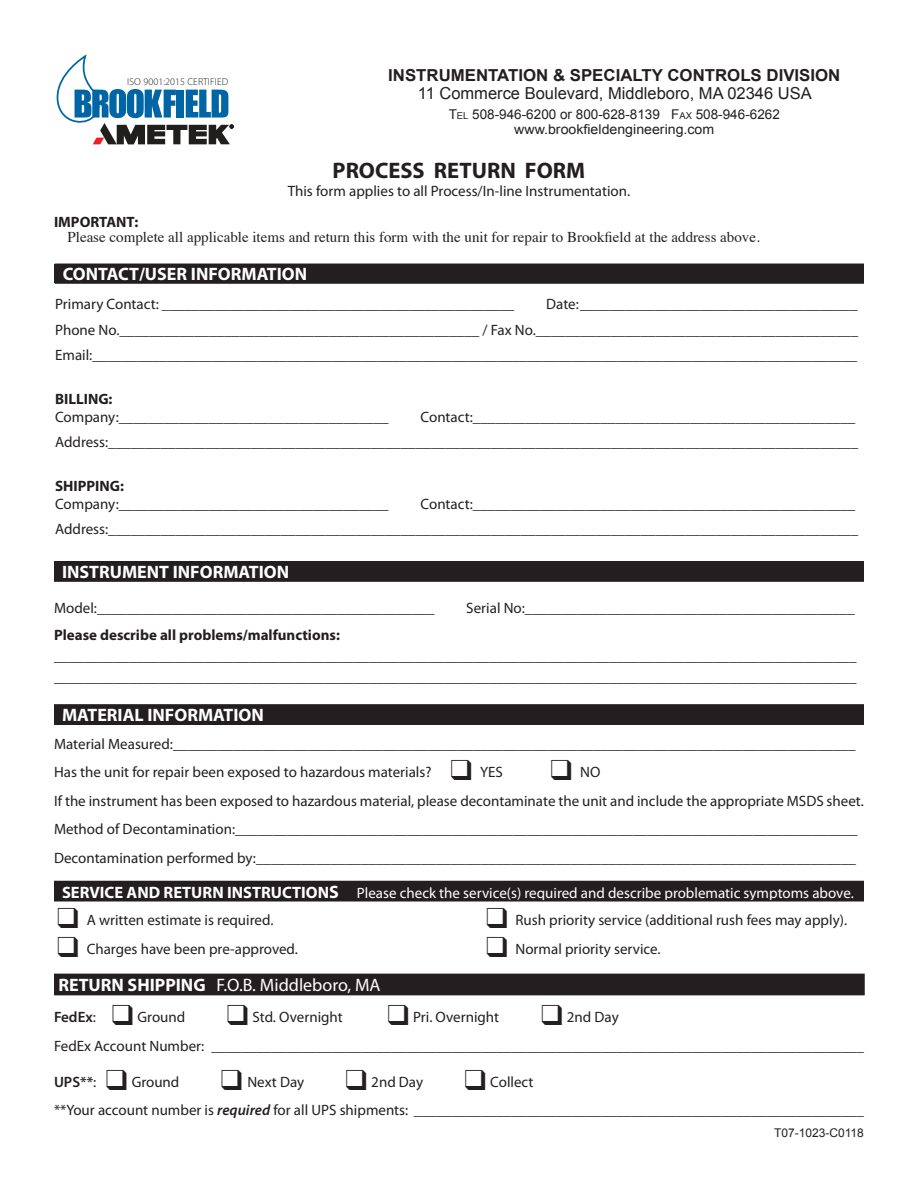
<style>
.page{position:relative;width:918px;height:1188px;background:#fff}
.page>*{position:absolute;margin:0;border:0;box-sizing:border-box;transform-origin:0 0}
.t1{font:700 22.5px "Myriad Pro";color:#231f20}
.t2{font:700 18px "Myriad Pro";color:#fff}
.t3{font:18px "Myriad Pro";color:#fff}
.Subhead_2{font:700 16.5px "Arial";color:#231f20}
.Subhead_2-2{font:16.5px "Arial";color:#231f20}
.Paragraph_Style_1{font:15px "Myriad Pro";color:#231f20}
.t4{font:700 15px "Myriad Pro";color:#231f20}
.t5{font:15px "Times";color:#231f20}
.t6{font:15px "Myriad Pro";color:#fff}
.Subhead_2-3{font:13.5px "Arial";color:#231f20}
.Subhead_2-4{font:13.5px "Arial";color:#231f20;scale:1.05 1}
.t7{font:12px "Arial";color:#231f20}
.t8{font:300 10.05px "Myriad Pro";letter-spacing:.01em;color:#211e1e}
.s1{font-style:inherit}
.s2{font-size:9.45px}
.s3{font-weight:700;font-size:16.5px}
.s4{font-weight:700;font-size:18px}
.s5{font-weight:700}
.s6{font-weight:600}
.s7{font-weight:600;font-style:italic}
</style>
<div class="page">
<svg style="left:57px;top:54px;width:177px;height:90px"></svg>
<div style="left:55px;top:264px;width:808px;height:19px;background:#231f20"></div>
<div style="left:54px;top:264px;width:810px;height:20px;border:2px solid #231f20"></div>
<div style="left:54px;top:562px;width:809px;height:19px;background:#231f20"></div>
<div style="left:53px;top:561px;width:811px;height:21px;border:2px solid #231f20"></div>
<div style="left:54px;top:705px;width:809px;height:19px;background:#231f20"></div>
<div style="left:53px;top:704px;width:811px;height:21px;border:2px solid #231f20"></div>
<div style="left:54px;top:881px;width:809px;height:20px;background:#231f20"></div>
<div style="left:53px;top:881px;width:811px;height:21px;border:2px solid #231f20"></div>
<div style="left:54px;top:974px;width:810px;height:21px;background:#231f20"></div>
<p class="t8" style="left:127px;top:76px;width:103px">ISO 9001:2015 CERTIFIED</p>
<p class="Subhead_2" style="left:388px;top:65px;width:454px">INSTRUMENTATION &amp; SPECIALTY CONTROLS DIVISION</p>
<p class="Subhead_2-2" style="left:418px;top:83px;width:396px">11 Commerce Boulevard, Middleboro, MA 02346 USA</p>
<p class="Subhead_2-3" style="left:449px;top:105px;width:333px"><span class="s1">T</span><span class="s2">EL</span> 508-946-6200 or 800-628-8139 <span class="s1">F</span><span class="s2">AX</span> 508-946-6262</p>
<p class="Subhead_2-4" style="left:514px;top:120px;width:192px">www.brookfieldengineering.com</p>
<p class="t1" style="left:333px;top:156px;width:254px">PROCESS RETURN FORM</p>
<p class="Paragraph_Style_1" style="left:288px;top:182px;width:344px">This form applies to all Process/In-line Instrumentation.</p>
<p class="t4" style="left:54px;top:212px;width:86px">IMPORTANT:</p>
<p class="t5" style="left:68px;top:223px;width:694px">Please complete all applicable items and return this form with the unit for repair to Brookfield at the address above.</p>
<p class="t2" style="left:63px;top:263px;width:246px">CONTACT/USER INFORMATION</p>
<p class="Paragraph_Style_1" style="left:55px;top:295px;width:461px">Primary Contact: _______________________________________________</p>
<p class="Paragraph_Style_1" style="left:546px;top:295px;width:313px">Date:_____________________________________</p>
<p class="Paragraph_Style_1" style="left:55px;top:320px;width:805px">Phone No.________________________________________________ / Fax No.___________________________________________</p>
<p class="Paragraph_Style_1" style="left:55px;top:346px;width:804px">Email:______________________________________________________________________________________________________</p>
<p class="t4" style="left:55px;top:389px;width:59px">BILLING:</p>
<p class="Paragraph_Style_1" style="left:55px;top:407px;width:335px">Company:____________________________________</p>
<p class="Paragraph_Style_1" style="left:421px;top:407px;width:436px">Contact:___________________________________________________</p>
<p class="Paragraph_Style_1" style="left:55px;top:433px;width:805px">Address:____________________________________________________________________________________________________</p>
<p class="t4" style="left:55px;top:476px;width:70px">SHIPPING:</p>
<p class="Paragraph_Style_1" style="left:55px;top:494px;width:335px">Company:____________________________________</p>
<p class="Paragraph_Style_1" style="left:421px;top:494px;width:436px">Contact:___________________________________________________</p>
<p class="Paragraph_Style_1" style="left:55px;top:520px;width:805px">Address:____________________________________________________________________________________________________</p>
<p class="t2" style="left:62px;top:560px;width:229px">INSTRUMENT INFORMATION</p>
<p class="Paragraph_Style_1" style="left:54px;top:599px;width:382px">Model:_____________________________________________</p>
<p class="Paragraph_Style_1" style="left:466px;top:599px;width:390px">Serial No:____________________________________________</p>
<p class="t4" style="left:54px;top:625px;width:287px">Please describe all problems/malfunctions:</p>
<p class="t4" style="left:54px;top:646px;width:804px">___________________________________________________________________________________________________________</p>
<p class="t4" style="left:54px;top:667px;width:804px">___________________________________________________________________________________________________________</p>
<p class="t2" style="left:62px;top:703px;width:203px">MATERIAL INFORMATION</p>
<p class="Paragraph_Style_1" style="left:54px;top:734px;width:803px">Material Measured:___________________________________________________________________________________________</p>
<p class="Paragraph_Style_1" style="left:54px;top:763px;width:450px">Has the unit for repair been exposed to hazardous materials? ❑ YES</p>
<p class="Paragraph_Style_1" style="left:551px;top:763px;width:51px">❑ NO</p>
<p class="Paragraph_Style_1" style="left:54px;top:791px;width:811px">If the instrument has been exposed to hazardous material, please decontaminate the unit and include the appropriate MSDS sheet.</p>
<p class="Paragraph_Style_1" style="left:54px;top:820px;width:805px">Method of Decontamination:___________________________________________________________________________________</p>
<p class="Paragraph_Style_1" style="left:54px;top:848px;width:804px">Decontamination performed by:________________________________________________________________________________</p>
<p class="t6" style="left:62px;top:884px;width:793px"><span class="s3">SERVICE AND RETURN INSTRUCTION</span><span class="s4">S</span> Please check the service(s) required and describe problematic symptoms above.</p>
<p class="Paragraph_Style_1" style="left:57px;top:911px;width:218px">❑ A written estimate is required.</p>
<p class="Paragraph_Style_1" style="left:486px;top:911px;width:363px">❑ Rush priority service (additional rush fees may apply).</p>
<p class="Paragraph_Style_1" style="left:57px;top:939px;width:242px">❑ Charges have been pre-approved.</p>
<p class="Paragraph_Style_1" style="left:486px;top:939px;width:176px">❑ Normal priority service.</p>
<p class="t3" style="left:58px;top:974px;width:324px"><span class="s5">RETURN SHIPPING</span> F.O.B. Middleboro, MA</p>
<p class="Paragraph_Style_1" style="left:54px;top:1008px;width:133px"><span class="s6">FedEx</span>: ❑ Ground</p>
<p class="Paragraph_Style_1" style="left:227px;top:1008px;width:118px">❑ Std. Overnight</p>
<p class="Paragraph_Style_1" style="left:387px;top:1008px;width:113px">❑ Pri. Overnight</p>
<p class="Paragraph_Style_1" style="left:541px;top:1008px;width:79px">❑ 2nd Day</p>
<p class="Paragraph_Style_1" style="left:54px;top:1036px;width:811px">FedEx Account Number: _______________________________________________________________________________________</p>
<p class="Paragraph_Style_1" style="left:54px;top:1072px;width:127px"><span class="s6">UPS**</span>: ❑ Ground</p>
<p class="Paragraph_Style_1" style="left:221px;top:1072px;width:85px">❑ Next Day</p>
<p class="Paragraph_Style_1" style="left:346px;top:1072px;width:79px">❑ 2nd Day</p>
<p class="Paragraph_Style_1" style="left:464px;top:1072px;width:71px">❑ Collect</p>
<p class="Paragraph_Style_1" style="left:54px;top:1101px;width:811px">**Your account number is <span class="s7">required</span> for all UPS shipments: ____________________________________________________________</p>
<p class="t7" style="left:774px;top:1125px;width:91px">T07-1023-C0118</p>
</div>
